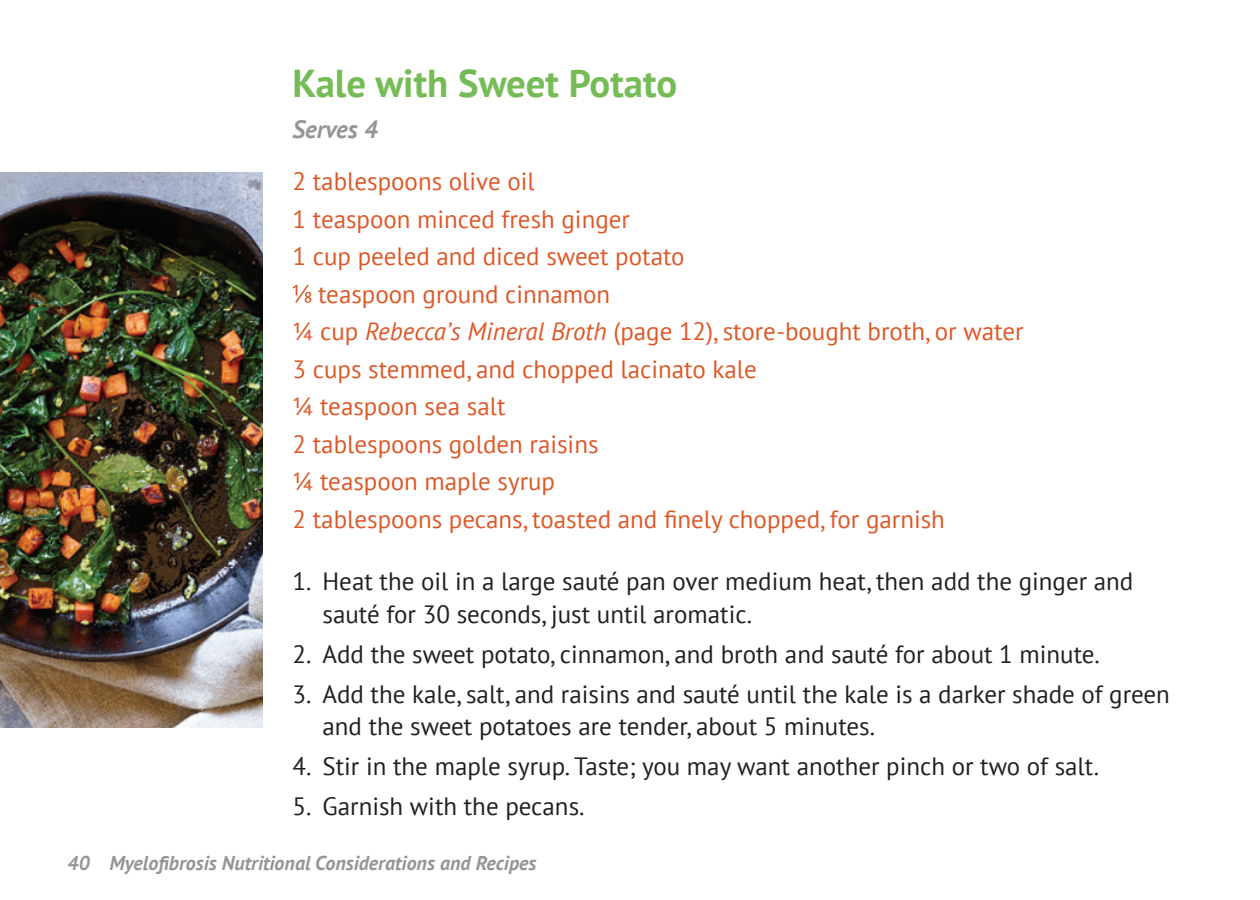
<style>
.page{position:relative;width:1260px;height:900px;background:#fff}
.page>*{position:absolute;margin:0;border:0;box-sizing:border-box;transform-origin:0 0}
.RECIPES_Title{font:700 38.75px "PT Sans";color:#75bc56}
.t1{font:25px/32.5px "PT Sans";color:#231f20}
.RECIPES_Ingredients{font:25px "PT Sans";color:#dd5827}
.RECIPES_Servings{font:italic 700 25px "PT Sans";color:#939598}
.t2{font:italic 700 20px "PT Sans";color:#939598}
.s1{font-style:italic}
</style>
<div class="page">
<svg style="left:292px;top:285px;width:19px;height:18px"></svg>
<img style="left:0;top:173px;width:262px;height:555px">
<p class="RECIPES_Title" style="left:292px;top:57px;width:386px">Kale with Sweet Potato</p>
<p class="RECIPES_Servings" style="left:292px;top:112px;width:87px">Serves 4</p>
<p class="RECIPES_Ingredients" style="left:292px;top:165px;width:244px">2 tablespoons olive oil</p>
<p class="RECIPES_Ingredients" style="left:292px;top:203px;width:339px">1 teaspoon minced fresh ginger</p>
<p class="RECIPES_Ingredients" style="left:292px;top:240px;width:394px">1 cup peeled and diced sweet potato</p>
<p class="RECIPES_Ingredients" style="left:318px;top:278px;width:294px">teaspoon ground cinnamon</p>
<p class="RECIPES_Ingredients" style="left:292px;top:315px;width:733px">¼ cup <span class="s1">Rebecca’s Mineral Broth</span> (page 12), store-bought broth, or water</p>
<p class="RECIPES_Ingredients" style="left:292px;top:353px;width:466px">3 cups stemmed, and chopped lacinato kale</p>
<p class="RECIPES_Ingredients" style="left:292px;top:390px;width:215px">¼ teaspoon sea salt</p>
<p class="RECIPES_Ingredients" style="left:292px;top:428px;width:308px">2 tablespoons golden raisins</p>
<p class="RECIPES_Ingredients" style="left:292px;top:465px;width:264px">¼ teaspoon maple syrup</p>
<p class="RECIPES_Ingredients" style="left:292px;top:503px;width:654px">2 tablespoons pecans, toasted and finely chopped, for garnish</p>
<p class="t1" style="left:322px;top:565px;width:812px;text-indent:-30px">1. Heat the oil in a large sauté pan over medium heat, then add the ginger and sauté for 30 seconds, just until aromatic.</p>
<p class="t1" style="left:292px;top:637px;width:809px">2. Add the sweet potato, cinnamon, and broth and sauté for about 1 minute.</p>
<p class="t1" style="left:322px;top:677px;width:849px;text-indent:-30px">3. Add the kale, salt, and raisins and sauté until the kale is a darker shade of green and the sweet potatoes are tender, about 5 minutes.</p>
<p class="t1" style="left:292px;top:750px;width:808px">4. Stir in the maple syrup. Taste; you may want another pinch or two of salt.</p>
<p class="t1" style="left:292px;top:790px;width:294px">5. Garnish with the pecans.</p>
<p class="t2" style="left:68px;top:850px;width:470px">40 Myelofibrosis Nutritional Considerations and Recipes</p>
</div>
